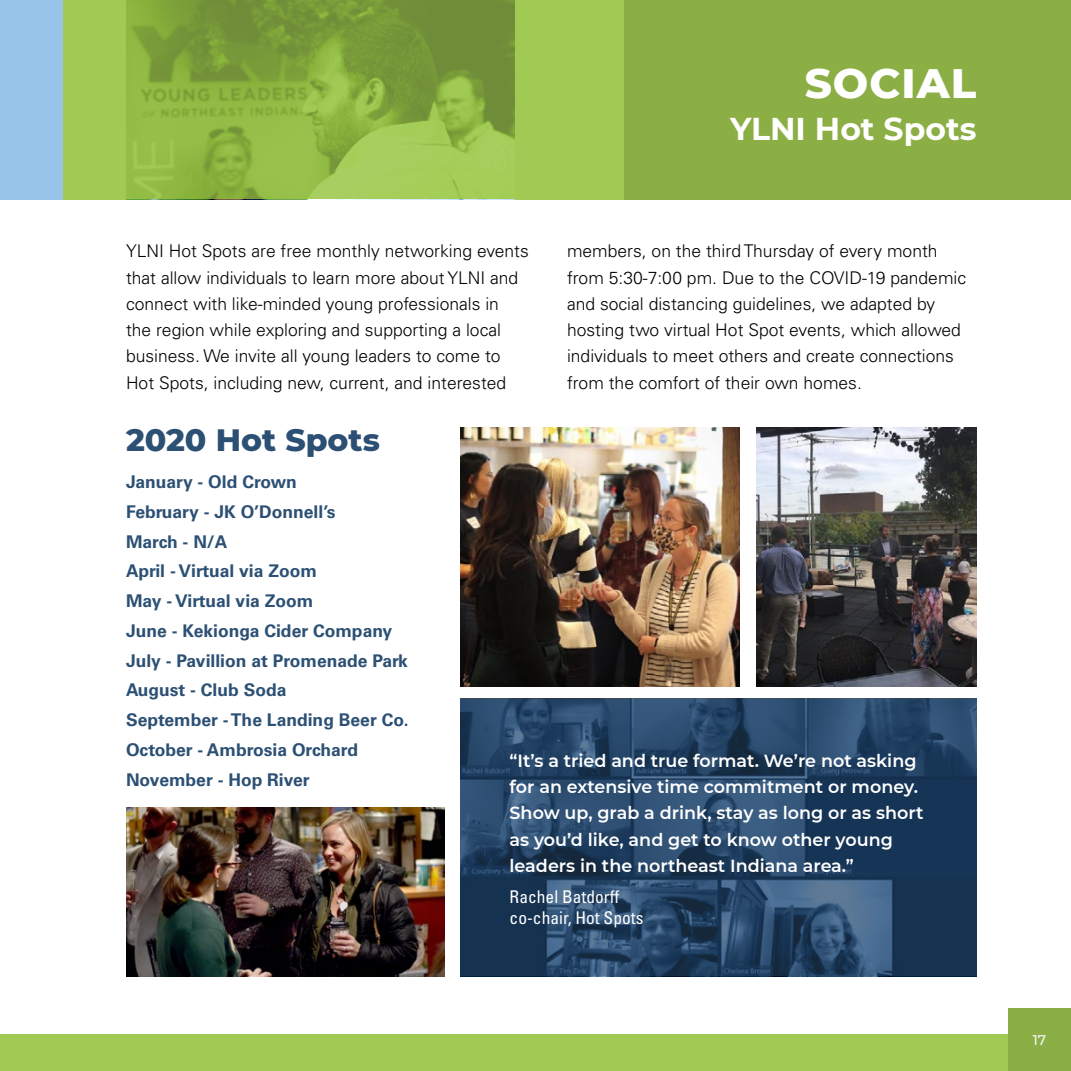
<style>
.page{position:relative;width:1071px;height:1071px;background:#fff}
.page>*{position:absolute;margin:0;border:0;box-sizing:border-box;transform-origin:0 0}
.t1{font:800 42px "Montserrat";letter-spacing:.025em;color:#fff}
.t2{font:800 31.5px "Montserrat";color:#2c5074}
.t3{font:700 31.5px "Montserrat";color:#fff}
.t4{font:300 17.5px/26.2px "Univers LT Std";color:#000}
.t5{font:700 17.5px/29.8px "Univers LT Std";color:#2c5074}
.t6{font:600 17.5px/26.2px "Montserrat";color:#fff}
.t7{font:condensed 17.5px/21px "Univers LT Std";color:#fff}
.t8{font:500 14px "Montserrat";color:#f5f7fa}
</style>
<div class="page">
<div style="left:334px;top:0;width:306px;height:199px;background:#a0ca53"></div>
<div style="left:63px;top:0;width:63px;height:199px;background:#a0ca53"></div>
<div style="left:625px;top:0;width:446px;height:199px;background:#8baf45"></div>
<div style="left:0;top:0;width:62px;height:199px;background:#98c4e9"></div>
<div style="left:0;top:1034px;width:1071px;height:37px;background:#a0ca53"></div>
<div style="left:1008px;top:1008px;width:63px;height:63px;background:#8baf45"></div>
<img style="left:126px;top:808px;width:318px;height:168px">
<img style="left:460px;top:427px;width:280px;height:260px">
<img style="left:756px;top:427px;width:220px;height:260px">
<svg style="left:126px;top:0;width:388px;height:199px"></svg>
<svg style="left:460px;top:698px;width:516px;height:278px;background:#254465"></svg>
<h1 class="t1" style="left:805px;top:52px;width:173px">SOCIAL</h1>
<h2 class="t3" style="left:730px;top:106px;width:248px">YLNI Hot Spots</h2>
<p class="t4" style="left:126px;top:238px;width:404px">YLNI Hot Spots are free monthly networking events that allow individuals to learn more about YLNI and connect with like-minded young professionals in<br>the region while exploring and supporting a local business. We invite all young leaders to come to Hot Spots, including new, current, and interested</p>
<p class="t4" style="left:567px;top:238px;width:401px">members, on the third Thursday of every month from 5:30-7:00 pm. Due to the COVID-19 pandemic and social distancing guidelines, we adapted by hosting two virtual Hot Spot events, which allowed individuals to meet others and create connections from the comfort of their own homes.</p>
<h2 class="t2" style="left:126px;top:417px;width:255px">2020 Hot Spots</h2>
<p class="t5" style="left:126px;top:467px;width:284px">January - Old Crown<br>February - JK O’Donnell’s<br>March - N/A<br>April - Virtual via Zoom<br>May - Virtual via Zoom<br>June - Kekionga Cider Company<br>July - Pavillion at Promenade Park<br>August - Club Soda<br>September - The Landing Beer Co.<br>October - Ambrosia Orchard<br>November - Hop River</p>
<p class="t6" style="left:510px;top:747px;width:415px">“It’s a tried and true format. We’re not asking for an extensive time commitment or money.<br>Show up, grab a drink, stay as long or as short as you’d like, and get to know other young leaders in the northeast Indiana area.”</p>
<p class="t7" style="left:510px;top:887px;width:135px">Rachel Batdorff co-chair, Hot Spots</p>
<p class="t8" style="left:1033px;top:1030px;width:15px">17</p>
</div>
